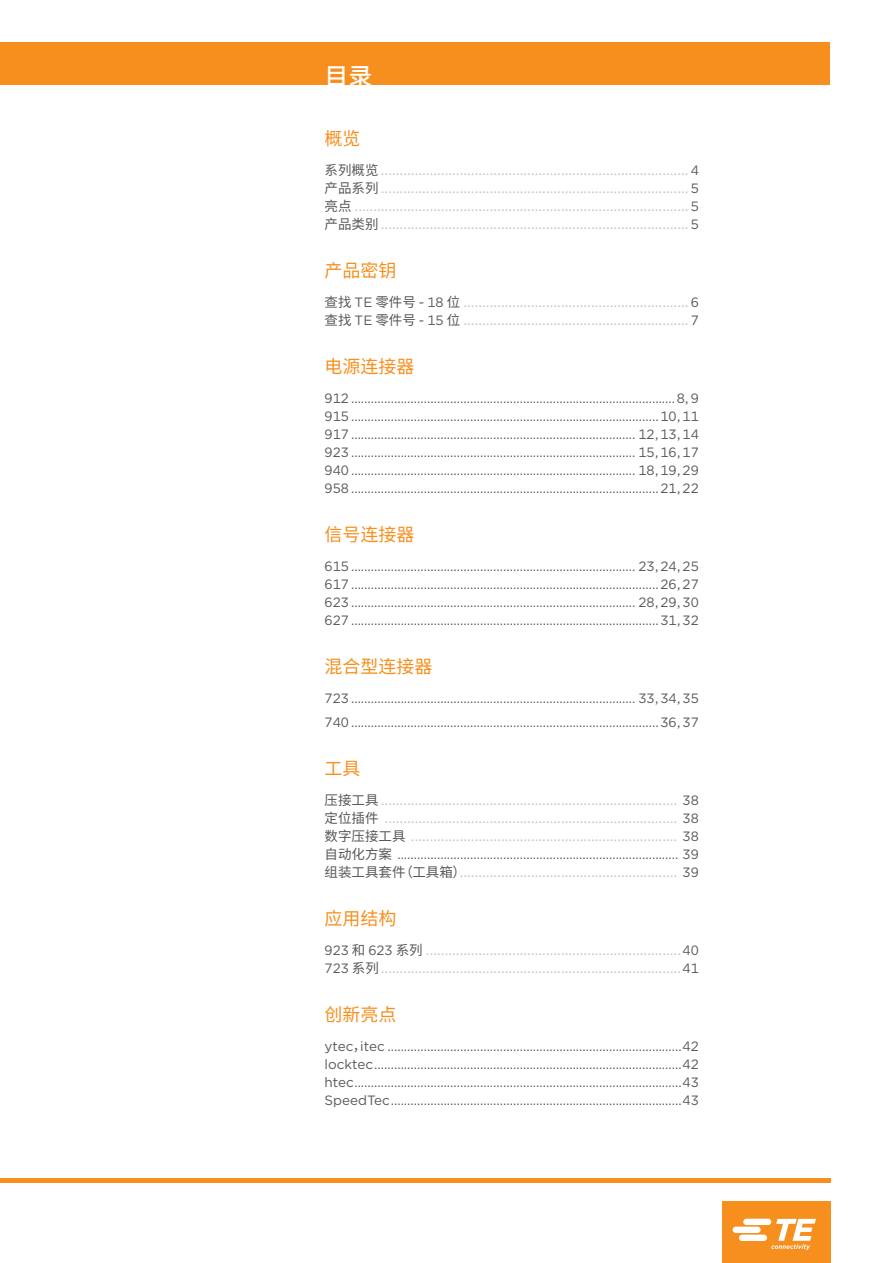
<style>
.page{position:relative;width:893px;height:1263px;background:#fff}
.page>*{position:absolute;margin:0;border:0;box-sizing:border-box;transform-origin:0 0}
.C_Contents_Header{font:500 24px "Noto Sans CJ Ksc";color:#fff}
.C_Contents_Subhead{font:18px "Noto Sans CJ Ksc";color:#f68f1e}
.C_Contents_Body{font:13.5px/18px "Gotham";color:#57585a}
.C_Contents_Body-2{font:13.5px "Noto Sans CJ Ksc";color:#c7c7cc}
.s1{color:#57585a}
.s2{font-family:"Gotham";color:#57585a}
.s3{font-family:"Noto Sans CJ Ksc"}
.s4{font-family:"Noto Sans CJ Ksc";color:#c7c7cc}
</style>
<div class="page">
<div style="left:0;top:43px;width:829px;height:42px;background:#f68f1e"></div>
<div style="left:722px;top:1201px;width:108px;height:62px;background:#f68f1e"></div>
<svg style="left:733px;top:1219px;width:83px;height:31px"></svg>
<hr style="left:0;top:1178px;width:830px;height:4px;background:#f68f1e">
<p class="C_Contents_Header" style="left:325px;top:63px;width:49px">目录</p>
<p class="C_Contents_Subhead" style="left:325px;top:128px;width:37px">概览</p>
<p class="C_Contents_Body-2" style="left:325px;top:162px;width:376px"><span class="s1">系列概览</span>................................................................................... <span class="s2">4</span></p>
<p class="C_Contents_Body-2" style="left:325px;top:180px;width:376px"><span class="s1">产品系列</span>................................................................................... <span class="s2">5</span></p>
<p class="C_Contents_Body-2" style="left:325px;top:198px;width:376px"><span class="s1">亮点</span>.......................................................................................... <span class="s2">5</span></p>
<p class="C_Contents_Body-2" style="left:325px;top:216px;width:376px"><span class="s1">产品类别</span>................................................................................... <span class="s2">5</span></p>
<p class="C_Contents_Subhead" style="left:325px;top:260px;width:73px">产品密钥</p>
<p class="C_Contents_Body-2" style="left:325px;top:294px;width:376px"><span class="s1">查找</span> <span class="s2">TE</span> <span class="s1">零件号</span> <span class="s2">- 18</span> <span class="s1">位</span>............................................................. <span class="s2">6</span></p>
<p class="C_Contents_Body-2" style="left:325px;top:312px;width:376px"><span class="s1">查找</span> <span class="s2">TE</span> <span class="s1">零件号</span> <span class="s2">- 15</span> <span class="s1">位</span>............................................................. <span class="s2">7</span></p>
<p class="C_Contents_Subhead" style="left:325px;top:356px;width:91px">电源连接器</p>
<p class="C_Contents_Body" style="left:325px;top:389px;width:376px">912 ..................................................................................................8, 9</p>
<p class="C_Contents_Body" style="left:325px;top:407px;width:376px">915 .............................................................................................10, 11</p>
<p class="C_Contents_Body" style="left:325px;top:425px;width:376px">917 ...................................................................................... 12, 13, 14</p>
<p class="C_Contents_Body" style="left:325px;top:443px;width:376px">923 ...................................................................................... 15, 16, 17</p>
<p class="C_Contents_Body" style="left:325px;top:461px;width:376px">940 ...................................................................................... 18, 19, 29</p>
<p class="C_Contents_Body" style="left:325px;top:479px;width:376px">958 .............................................................................................21, 22</p>
<p class="C_Contents_Subhead" style="left:325px;top:524px;width:91px">信号连接器</p>
<p class="C_Contents_Body" style="left:325px;top:557px;width:376px">615 ...................................................................................... 23, 24, 25</p>
<p class="C_Contents_Body" style="left:325px;top:575px;width:376px">617 .............................................................................................26, 27</p>
<p class="C_Contents_Body" style="left:325px;top:593px;width:376px">623 ...................................................................................... 28, 29, 30</p>
<p class="C_Contents_Body" style="left:325px;top:611px;width:376px">627 .............................................................................................31, 32</p>
<p class="C_Contents_Subhead" style="left:325px;top:656px;width:109px">混合型连接器</p>
<p class="C_Contents_Body" style="left:325px;top:689px;width:376px">723 ...................................................................................... 33, 34, 35</p>
<p class="C_Contents_Body" style="left:325px;top:713px;width:376px">740 .............................................................................................36, 37</p>
<p class="C_Contents_Subhead" style="left:325px;top:758px;width:37px">工具</p>
<p class="C_Contents_Body-2" style="left:325px;top:792px;width:376px"><span class="s1">压接工具</span>................................................................................ <span class="s2">38</span></p>
<p class="C_Contents_Body-2" style="left:325px;top:810px;width:376px"><span class="s1">定位插件</span> ............................................................................... <span class="s2">38</span></p>
<p class="C_Contents_Body-2" style="left:325px;top:828px;width:376px"><span class="s1">数字压接工具</span> ........................................................................ <span class="s2">38</span></p>
<p class="C_Contents_Body" style="left:325px;top:845px;width:376px"><span class="s3">自动化方案</span> ..................................................................................... 39<span class="s3">组装工具套件（工具箱）</span><span class="s4">...........................................................</span> 39</p>
<p class="C_Contents_Subhead" style="left:325px;top:908px;width:73px">应用结构</p>
<p class="C_Contents_Body-2" style="left:325px;top:942px;width:376px"><span class="s2">923</span> <span class="s1">和</span> <span class="s2">623</span> <span class="s1">系列</span>.....................................................................<span class="s2">40</span></p>
<p class="C_Contents_Body-2" style="left:325px;top:960px;width:376px"><span class="s2">723</span> <span class="s1">系列</span>.................................................................................<span class="s2">41</span></p>
<p class="C_Contents_Subhead" style="left:325px;top:1004px;width:73px">创新亮点</p>
<p class="C_Contents_Body" style="left:325px;top:1037px;width:376px">ytec<span class="s3">，</span>itec .........................................................................................42</p>
<p class="C_Contents_Body" style="left:325px;top:1055px;width:376px">locktec.............................................................................................42</p>
<p class="C_Contents_Body" style="left:325px;top:1073px;width:376px">htec...................................................................................................43</p>
<p class="C_Contents_Body" style="left:325px;top:1091px;width:376px">SpeedTec........................................................................................43</p>
</div>
